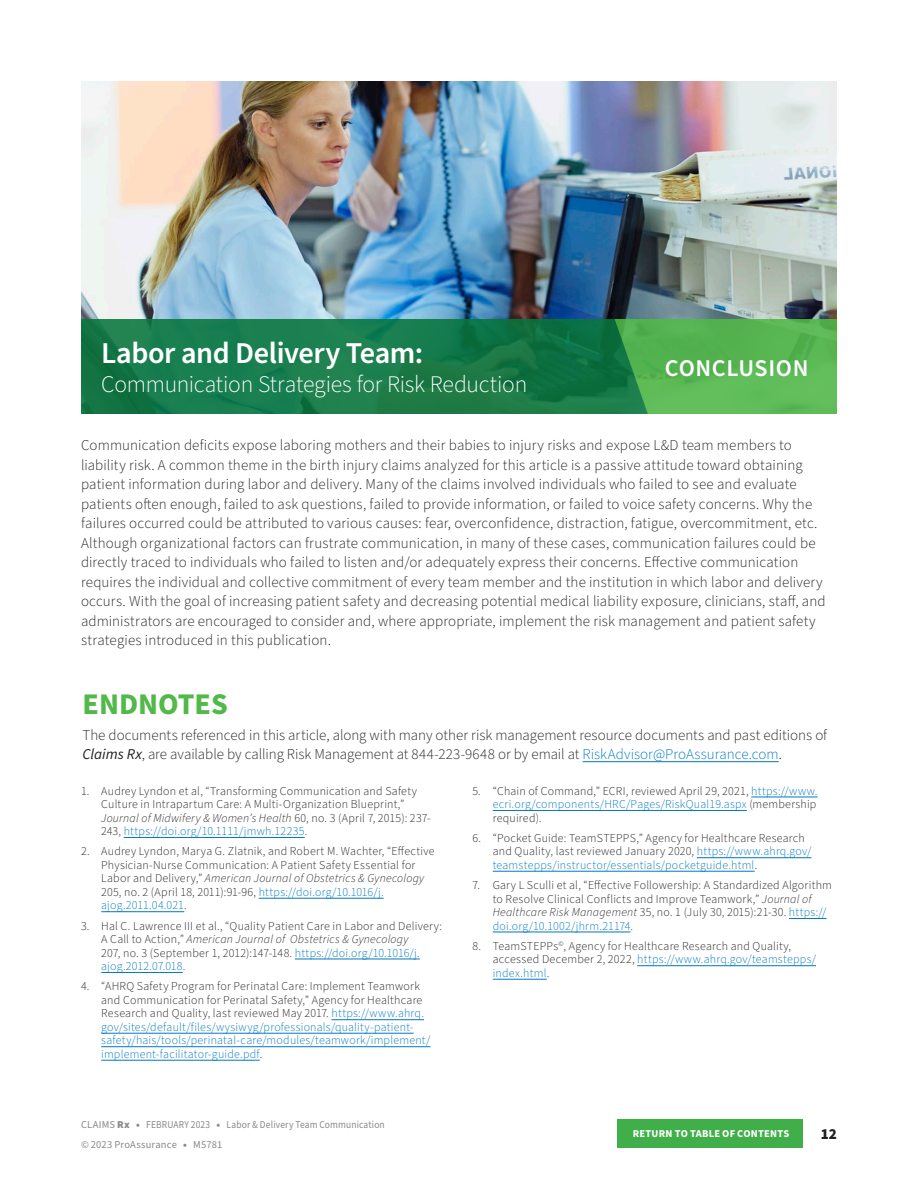
<style>
.page{position:relative;width:918px;height:1188px;background:#fff}
.page>*{position:absolute;margin:0;border:0;box-sizing:border-box;transform-origin:0 0}
.Body_Copy{font:600 30.3px "Source Sans Pro";letter-spacing:-.015em;color:#fff}
.Title_Green{font:700 30px "Source Sans Pro";color:#51b948}
.Body_Copy-2{font:600 24px "Source Sans Pro";letter-spacing:.025em;color:#fff}
.Body_Copy-3{font:300 23.7px "Source Sans Pro";letter-spacing:-.01em;color:#fff}
.Body{font:300 15px/19.5px "Source Sans Pro";letter-spacing:.005em;color:#231f20}
.t1{font:900 15px "Source Sans Pro";color:#231f20}
.t2{font:300 12px/13.5px "Source Sans Pro";letter-spacing:.02em;color:#231f20}
.t3{font:300 12px/13.5px "Source Sans Pro";letter-spacing:.015em;color:#0077bf}
.t4{font:10.5px/19.4px "Source Sans Pro";letter-spacing:.015em;color:#87898c}
.t5{font:700 10.5px "Source Sans Pro";letter-spacing:.02em;color:#fff}
.s1{font-weight:400;font-style:italic}
.s2{color:#0077bf}
.s3{font-style:italic}
.s4{color:#231f20}
.s5{font-weight:900}
</style>
<div class="page">
<div style="left:617px;top:1119px;width:186px;height:29px;background:#40ae49"></div>
<img style="left:81px;top:81px;width:756px;height:239px">
<hr style="left:124px;top:837px;width:181px;height:1px;background:#0077bf">
<hr style="left:259px;top:898px;width:125px;height:1px;background:#0077bf">
<hr style="left:101px;top:911px;width:83px;height:1px;background:#0077bf">
<hr style="left:295px;top:959px;width:125px;height:1px;background:#0077bf">
<hr style="left:101px;top:972px;width:82px;height:1px;background:#0077bf">
<hr style="left:332px;top:1019px;width:92px;height:1px;background:#0077bf">
<hr style="left:101px;top:1033px;width:313px;height:1px;background:#0077bf">
<hr style="left:101px;top:1046px;width:329px;height:1px;background:#0077bf">
<hr style="left:101px;top:1060px;width:159px;height:1px;background:#0077bf">
<hr style="left:751px;top:797px;width:67px;height:1px;background:#0077bf">
<hr style="left:493px;top:810px;width:254px;height:1px;background:#0077bf">
<hr style="left:697px;top:857px;width:114px;height:1px;background:#0077bf">
<hr style="left:493px;top:871px;width:262px;height:1px;background:#0077bf">
<hr style="left:789px;top:918px;width:37px;height:1px;background:#0077bf">
<hr style="left:493px;top:932px;width:138px;height:1px;background:#0077bf">
<hr style="left:637px;top:965px;width:179px;height:1px;background:#0077bf">
<hr style="left:493px;top:979px;width:54px;height:1px;background:#0077bf">
<div style="left:81px;top:320px;width:756px;height:94px;background:#5ab855"></div>
<svg style="left:81px;top:320px;width:567px;height:94px;background:#187b49"></svg>
<hr style="left:583px;top:761px;width:196px;height:1px;background:#0077bf">
<p class="Body_Copy" style="left:101px;top:332px;width:323px">Labor and Delivery Team:</p>
<p class="Body_Copy-3" style="left:101px;top:369px;width:428px">Communication Strategies for Risk Reduction</p>
<p class="Body_Copy-2" style="left:665px;top:352px;width:145px">CONCLUSION</p>
<p class="Body" style="left:81px;top:436px;width:746px">Communication deficits expose laboring mothers and their babies to injury risks and expose L&amp;D team members to liability risk. A common theme in the birth injury claims analyzed for this article is a passive attitude toward obtaining patient information during labor and delivery. Many of the claims involved individuals who failed to see and evaluate patients often enough, failed to ask questions, failed to provide information, or failed to voice safety concerns. Why the failures occurred could be attributed to various causes: fear, overconfidence, distraction, fatigue, overcommitment, etc.<br>Although organizational factors can frustrate communication, in many of these cases, communication failures could be directly traced to individuals who failed to listen and/or adequately express their concerns. Effective communication requires the individual and collective commitment of every team member and the institution in which labor and delivery occurs. With the goal of increasing patient safety and decreasing potential medical liability exposure, clinicians, staff, and administrators are encouraged to consider and, where appropriate, implement the risk management and patient safety strategies introduced in this publication.</p>
<p class="Title_Green" style="left:82px;top:686px;width:147px">ENDNOTES</p>
<p class="Body" style="left:82px;top:726px;width:746px">The documents referenced in this article, along with many other risk management resource documents and past editions of<br><span class="s1">Claims Rx</span>, are available by calling Risk Management at 844-223-9648 or by email at <span class="s2">RiskAdvisor@ProAssurance.com</span>.</p>
<p class="t2" style="left:101px;top:784px;width:331px;text-indent:-20px">1. Audrey Lyndon et al, “Transforming Communication and Safety Culture in Intrapartum Care: A Multi-Organization Blueprint,” <span class="s3">Journal of Midwifery &amp; Women’s Health</span> 60, no. 3 (April 7, 2015): 237- 243, <span class="s2">https://doi.org/10.1111/jmwh.12235</span>.</p>
<p class="t2" style="left:101px;top:845px;width:335px;text-indent:-20px">2. Audrey Lyndon, Marya G. Zlatnik, and Robert M. Wachter, “Effective Physician-Nurse Communication: A Patient Safety Essential for Labor and Delivery,” <span class="s3">American Journal of Obstetrics &amp; Gynecology </span>205, no. 2 (April 18, 2011):91-96, <span class="s2">https://doi.org/10.1016/j. ajog.2011.04.021</span>.</p>
<p class="t2" style="left:101px;top:919px;width:342px;text-indent:-20px">3. Hal C. Lawrence III et al., “Quality Patient Care in Labor and Delivery:<br>A Call to Action,” <span class="s3">American Journal of Obstetrics &amp; Gynecology<br></span>207, no. 3 (September 1, 2012):147-148. <span class="s2">https://doi.org/10.1016/j. ajog.2012.07.018</span>.</p>
<p class="t3" style="left:101px;top:980px;width:331px;text-indent:-20px"><span class="s4">4. “AHRQ Safety Program for Perinatal Care: Implement Teamwork and Communication for Perinatal Safety,” Agency for Healthcare Research and Quality, last reviewed May 2017.</span> https://www.ahrq. gov/sites/default/files/wysiwyg/professionals/quality-patient&shy;safety/hais/tools/perinatal-care/modules/teamwork/implement/ implement-facilitator-guide.pdf<span class="s4">.</span></p>
<p class="t2" style="left:493px;top:784px;width:326px;text-align:justify;text-indent:-20px">5. “Chain of Command,” ECRI, reviewed April 29, 2021, <span class="s2">https://www. ecri.org/components/HRC/Pages/RiskQual19.aspx</span> (membership required).</p>
<p class="t2" style="left:493px;top:832px;width:320px;text-indent:-20px">6. “Pocket Guide: TeamSTEPPS,” Agency for Healthcare Research and Quality, last reviewed January 2020, <span class="s2">https://www.ahrq.gov/ teamstepps/instructor/essentials/pocketguide.html</span>.</p>
<p class="t2" style="left:493px;top:879px;width:341px;text-indent:-20px">7. Gary L Sculli et al, “Effective Followership: A Standardized Algorithm to Resolve Clinical Conflicts and Improve Teamwork,” <span class="s3">Journal of Healthcare Risk Management</span> 35, no. 1 (July 30, 2015):21-30. <span class="s2">https:// doi.org/10.1002/jhrm.21174</span>.</p>
<p class="t2" style="left:493px;top:940px;width:325px;text-indent:-20px">8. TeamSTEPPs<sup>©</sup>, Agency for Healthcare Research and Quality, accessed December 2, 2022, <span class="s2">https://www.ahrq.gov/teamstepps/ index.html</span>.</p>
<p class="t4" style="left:81px;top:1115px;width:305px">CLAIMS <span class="s5">Rx •</span> FEBRUARY 2023 <span class="s5">•</span> Labor &amp; Delivery Team Communication © 2023 ProAssurance <span class="s5">•</span> M5781</p>
<p class="t5" style="left:633px;top:1127px;width:158px">RETURN TO TABLE OF CONTENTS</p>
<p class="t1" style="left:821px;top:1124px;width:18px">12</p>
</div>
